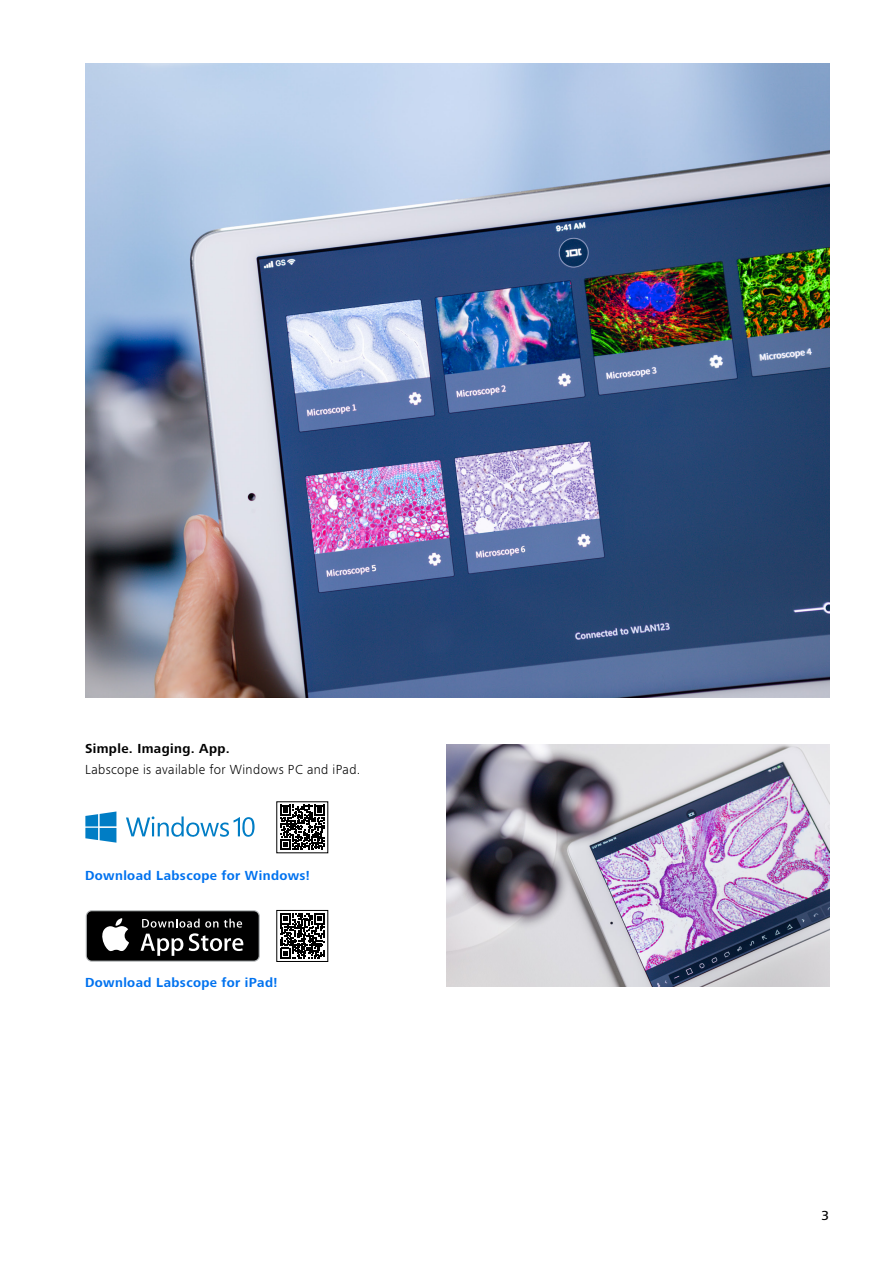
<style>
.page{position:relative;width:893px;height:1263px;background:#fff}
.page>*{position:absolute;margin:0;border:0;box-sizing:border-box;transform-origin:0 0}
.t1{font:700 13.5px "ZEISS Frutiger Next W1 G";letter-spacing:.03em;color:#0072ef}
.t2{font:300 13.5px "ZEISS Frutiger Next W1 G";letter-spacing:.03em;color:#000}
.t3{font:700 13.5px "ZEISS Frutiger Next W1 G";letter-spacing:.03em;color:#000}
.t4{font:500 13.5px "ZEISS Frutiger Next W1 G";color:#000}
</style>
<div class="page">
<img style="left:446px;top:744px;width:383px;height:242px">
<img style="left:85px;top:64px;width:744px;height:633px">
<svg style="left:86px;top:910px;width:174px;height:52px"></svg>
<div style="left:87px;top:911px;width:172px;height:49px;background:#000;border-radius:5px"></div>
<svg style="left:102px;top:918px;width:27px;height:33px"></svg>
<svg style="left:140px;top:919px;width:103px;height:37px"></svg>
<svg style="left:280px;top:913px;width:45px;height:45px"></svg>
<div style="left:276px;top:910px;width:52px;height:52px;border:1px solid #000"></div>
<svg style="left:280px;top:805px;width:45px;height:45px"></svg>
<svg style="left:85px;top:811px;width:31px;height:32px"></svg>
<svg style="left:126px;top:816px;width:129px;height:21px"></svg>
<p class="t3" style="left:85px;top:739px;width:146px">Simple. Imaging. App.</p>
<p class="t2" style="left:85px;top:760px;width:277px">Labscope is available for Windows PC and iPad.</p>
<p class="t1" style="left:85px;top:866px;width:226px">Download Labscope for Windows!</p>
<p class="t1" style="left:85px;top:972px;width:194px">Download Labscope for iPad!</p>
<p class="t4" style="left:822px;top:1206px;width:9px">3</p>
</div>
